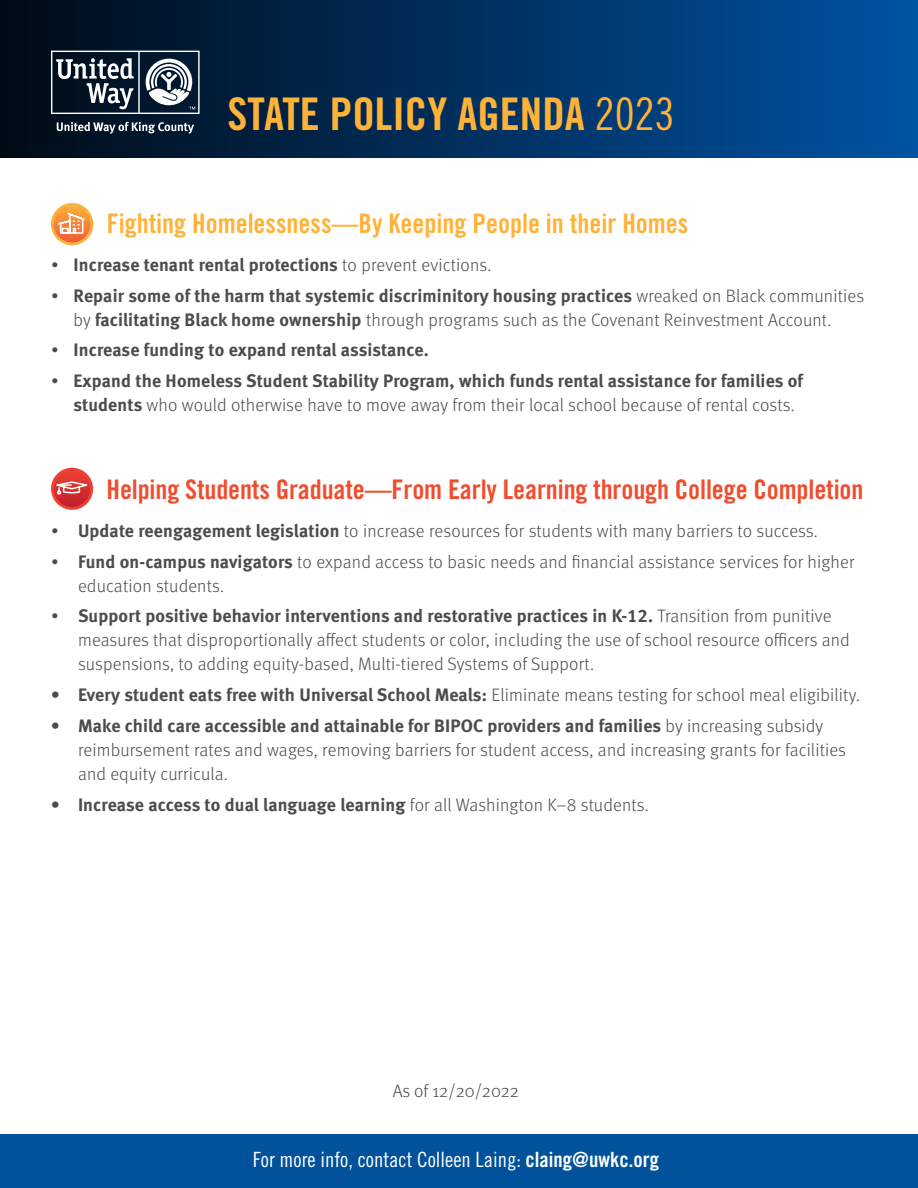
<style>
.page{position:relative;width:918px;height:1188px;background:#fff}
.page>*{position:absolute;margin:0;border:0;box-sizing:border-box;transform-origin:0 0}
.t1{font:45px "Trade Gothic LT Std Bd Cn 20";color:#ffb238}
.Subhead_1{font:27px "Trade Gothic LT Std Bd Cn 20";letter-spacing:-.005em;color:#ef4d30}
.Subhead_1-2{font:27px "Trade Gothic LT Std Bd Cn 20";color:#ffb238}
.Subhead_1-3{font:21px "Trade Gothic LT Std Cn 18";color:#fff}
.Body{font:300 18px/24px "Meta OT";letter-spacing:.01em;color:#4b4c4d}
.t2{font:18px/24px "Meta Bold LF";letter-spacing:.01em;color:#4b4c4d;text-align:center}
.s1{font-family:"Trade Gothic LT Std Cn 18"}
.s2{color:#fbb03f}
.s3{font-family:"Meta OT";font-weight:300}
.s4{font-family:"Meta Bold LF";font-weight:400}
.s5{font-family:"Trade Gothic LT Std Bd Cn 20"}
</style>
<div class="page">
<div style="left:0;top:0;width:918px;height:158px;background:linear-gradient(to right,#010c16,#0052a3)"></div>
<svg style="left:51px;top:51px;width:149px;height:63px"></svg>
<svg style="left:57px;top:122px;width:137px;height:12px;background:#4e5c6a"></svg>
<svg style="left:51px;top:203px;width:42px;height:42px"></svg>
<svg style="left:54px;top:206px;width:36px;height:36px"></svg>
<svg style="left:57px;top:212px;width:29px;height:23px"></svg>
<div style="left:0;top:1134px;width:918px;height:54px;background:#01529a"></div>
<svg style="left:51px;top:468px;width:42px;height:42px"></svg>
<svg style="left:54px;top:471px;width:36px;height:36px"></svg>
<svg style="left:55px;top:481px;width:38px;height:14px"></svg>
<p class="t1" style="left:227px;top:86px;width:449px">STATE POLICY AGENDA <span class="s1">2023</span></p>
<p class="Subhead_1-2" style="left:107px;top:207px;width:583px"><span class="s2">F</span>ighting Homelessness—By Keeping People in their Homes</p>
<p class="t2" style="left:51px;top:252px;width:442px"><span class="s3">•</span> Increase tenant rental protections <span class="s3">to prevent evictions.</span></p>
<p class="t2" style="left:51px;top:283px;width:815px"><span class="s3">•</span> Repair some of the harm that systemic discriminitory housing practices <span class="s3">wreaked on Black communities by</span> facilitating Black home ownership <span class="s3">through programs such as the Covenant Reinvestment Account.</span></p>
<p class="t2" style="left:51px;top:338px;width:379px"><span class="s3">•</span> Increase funding to expand rental assistance.</p>
<p class="t2" style="left:74px;top:369px;width:731px;text-align:left;text-indent:-22px"><span class="s3">•</span> Expand the Homeless Student Stability Program, which funds rental assistance for families of students <span class="s3">who would otherwise have to move away from their local school because of rental costs.</span></p>
<p class="Subhead_1" style="left:107px;top:473px;width:758px">Helping Students Graduate—From Early Learning through College Completion</p>
<p class="Body" style="left:51px;top:519px;width:768px">• <span class="s4">Update reengagement legislation</span> to increase resources for students with many barriers to success.</p>
<p class="Body" style="left:78px;top:550px;width:778px;text-indent:-27px">• <span class="s4">Fund on-campus navigators</span> to expand access to basic needs and financial assistance services for higher education students.</p>
<p class="Body" style="left:78px;top:604px;width:773px;text-indent:-27px">• <span class="s4">Support positive behavior interventions and restorative practices in K-12.</span> Transition from punitive measures that disproportionally affect students or color, including the use of school resource officers and suspensions, to adding equity-based, Multi-tiered Systems of Support.</p>
<p class="t2" style="left:51px;top:683px;width:811px">• Every student eats free with Universal School Meals: <span class="s3">Eliminate means testing for school meal eligibility.</span></p>
<p class="Body" style="left:78px;top:714px;width:770px;text-indent:-27px"><span class="s4">• Make child care accessible and attainable for BIPOC providers and families</span> by increasing subsidy reimbursement rates and wages, removing barriers for student access, and increasing grants for facilities and equity curricula.</p>
<p class="t2" style="left:51px;top:792px;width:599px">• Increase access to dual language learning <span class="s3">for all Washington K–8 students.</span></p>
<p class="Body" style="left:393px;top:1079px;width:128px">As of 12/20/2022</p>
<p class="Subhead_1-3" style="left:253px;top:1147px;width:408px">For more info, contact Colleen Laing: <span class="s5">claing@uwkc.org</span></p>
</div>
